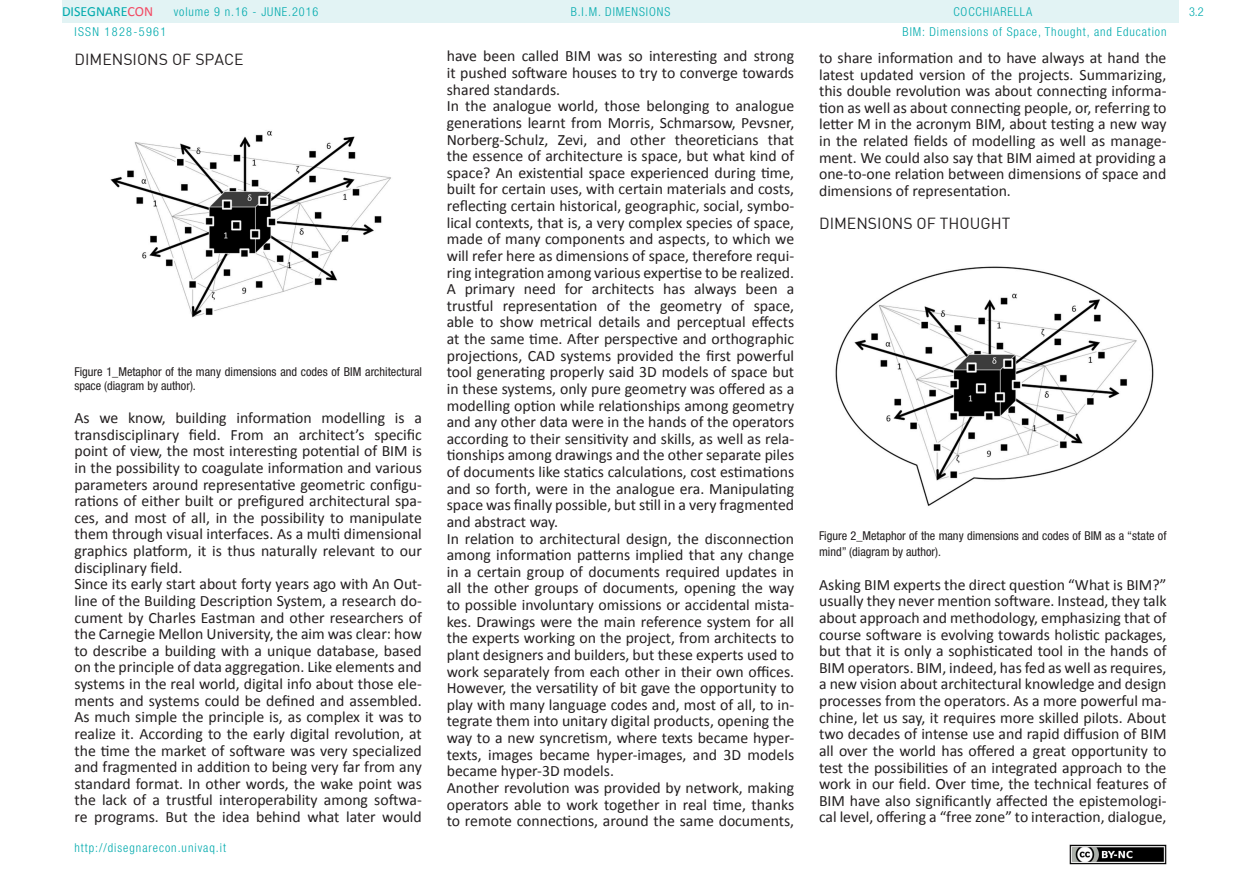
<style>
.page{position:relative;width:1241px;height:893px;background:#fff}
.page>*{position:absolute;margin:0;border:0;box-sizing:border-box;transform-origin:0 0}
.t1{font:15.75px/16.6px "Calibri";color:#231f20;text-align:justify}
.t2{font:15.75px "DIN";color:#231f20}
.t3{font:14px "Calibri";color:#00aaad}
.t4{font:condensed 12.25px/14px "Helvetica Neue LT Std";color:#231f20}
.t5{font:300 condensed 12.25px "Helvetica Neue LT Std";letter-spacing:.075em;color:#00aaad}
.t6{font:300 condensed 12.25px "Helvetica Neue LT Std";letter-spacing:.11em;color:#00aaad}
.s1{color:#f24862}
</style>
<div class="page">
<div style="left:62px;top:0;width:1116px;height:23px;background:#e2f3f4"></div>
<img style="left:1069px;top:845px;width:97px;height:19px">
<img style="left:110px;top:130px;width:281px;height:188px">
<img style="left:835px;top:266px;width:319px;height:240px">
<p class="t3" style="left:62px;top:2px;width:93px">DISEGNARE<span class="s1">CON</span></p>
<p class="t5" style="left:953px;top:5px;width:80px">COCCHIARELLA</p>
<p class="t5" style="left:902px;top:24px;width:265px">BIM: Dimensions of Space, Thought, and Education</p>
<p class="t5" style="left:174px;top:5px;width:146px">volume 9 n.16 - JUNE.2016</p>
<p class="t5" style="left:570px;top:5px;width:101px">B.I.M. DIMENSIONS</p>
<p class="t5" style="left:1188px;top:5px;width:16px">3.2</p>
<p class="t6" style="left:74px;top:24px;width:93px">ISSN 1828-5961</p>
<p class="t2" style="left:74px;top:50px;width:171px">DIMENSIONS OF SPACE</p>
<p class="t4" style="left:74px;top:364px;width:349px">Figure 1_Metaphor of the many dimensions and codes of BIM architectural space (diagram by author).</p>
<p class="t1" style="left:74px;top:409px;width:349px">As we know, building information modelling is a transdisciplinary field. From an architect’s specific point of view, the most interesting potential of BIM is in the possibility to coagulate information and various parameters around representative geometric configu&shy;rations of either built or prefigured architectural spa&shy;ces, and most of all, in the possibility to manipulate them through visual interfaces. As a multi dimensional graphics platform, it is thus naturally relevant to our disciplinary field.</p>
<p class="t1" style="left:74px;top:575px;width:349px">Since its early start about forty years ago with An Out&shy;line of the Building Description System, a research do&shy;cument by Charles Eastman and other researchers of the Carnegie Mellon University, the aim was clear: how to describe a building with a unique database, based on the principle of data aggregation. Like elements and systems in the real world, digital info about those ele&shy;ments and systems could be defined and assembled.<br>As much simple the principle is, as complex it was to realize it. According to the early digital revolution, at the time the market of software was very specialized and fragmented in addition to being very far from any standard format. In other words, the wake point was the lack of a trustful interoperability among softwa&shy;re programs. But the idea behind what later would</p>
<p class="t5" style="left:74px;top:841px;width:153px">http://disegnarecon.univaq.it</p>
<p class="t1" style="left:446px;top:47px;width:349px">have been called BIM was so interesting and strong it pushed software houses to try to converge towards shared standards.</p>
<p class="t1" style="left:446px;top:97px;width:349px">In the analogue world, those belonging to analogue generations learnt from Morris, Schmarsow, Pevsner, Norberg-Schulz, Zevi, and other theoreticians that the essence of architecture is space, but what kind of space? An existential space experienced during time, built for certain uses, with certain materials and costs, reflecting certain historical, geographic, social, symbo&shy;lical contexts, that is, a very complex species of space, made of many components and aspects, to which we will refer here as dimensions of space, therefore requi&shy;ring integration among various expertise to be realized.</p>
<p class="t1" style="left:446px;top:280px;width:349px">A primary need for architects has always been a trustful representation of the geometry of space, able to show metrical details and perceptual effects at the same time. After perspective and orthographic projections, CAD systems provided the first powerful tool generating properly said 3D models of space but in these systems, only pure geometry was offered as a modelling option while relationships among geometry and any other data were in the hands of the operators according to their sensitivity and skills, as well as rela&shy;tionships among drawings and the other separate piles of documents like statics calculations, cost estimations and so forth, were in the analogue era. Manipulating space was finally possible, but still in a very fragmented and abstract way.</p>
<p class="t1" style="left:446px;top:530px;width:349px">In relation to architectural design, the disconnection among information patterns implied that any change in a certain group of documents required updates in all the other groups of documents, opening the way to possible involuntary omissions or accidental mista&shy;kes. Drawings were the main reference system for all the experts working on the project, from architects to plant designers and builders, but these experts used to work separately from each other in their own offices.<br>However, the versatility of bit gave the opportunity to play with many language codes and, most of all, to in&shy;tegrate them into unitary digital products, opening the way to a new syncretism, where texts became hyper&shy;texts, images became hyper-images, and 3D models became hyper-3D models.</p>
<p class="t1" style="left:446px;top:779px;width:349px">Another revolution was provided by network, making operators able to work together in real time, thanks to remote connections, around the same documents,</p>
<p class="t1" style="left:819px;top:49px;width:349px">to share information and to have always at hand the latest updated version of the projects. Summarizing, this double revolution was about connecting informa&shy;tion as well as about connecting people, or, referring to letter M in the acronym BIM, about testing a new way in the related fields of modelling as well as manage&shy;ment. We could also say that BIM aimed at providing a one-to-one relation between dimensions of space and dimensions of representation.</p>
<p class="t2" style="left:819px;top:214px;width:193px">DIMENSIONS OF THOUGHT</p>
<p class="t4" style="left:819px;top:527px;width:349px;line-height:16.6px">Figure 2_Metaphor of the many dimensions and codes of BIM as a “state of mind” (diagram by author).</p>
<p class="t1" style="left:819px;top:576px;width:349px">Asking BIM experts the direct question “What is BIM?” usually they never mention software. Instead, they talk about approach and methodology, emphasizing that of course software is evolving towards holistic packages, but that it is only a sophisticated tool in the hands of BIM operators. BIM, indeed, has fed as well as requires, a new vision about architectural knowledge and design processes from the operators. As a more powerful ma&shy;chine, let us say, it requires more skilled pilots. About two decades of intense use and rapid diffusion of BIM all over the world has offered a great opportunity to test the possibilities of an integrated approach to the work in our field. Over time, the technical features of BIM have also significantly affected the epistemologi&shy;cal level, offering a “free zone” to interaction, dialogue,</p>
</div>
